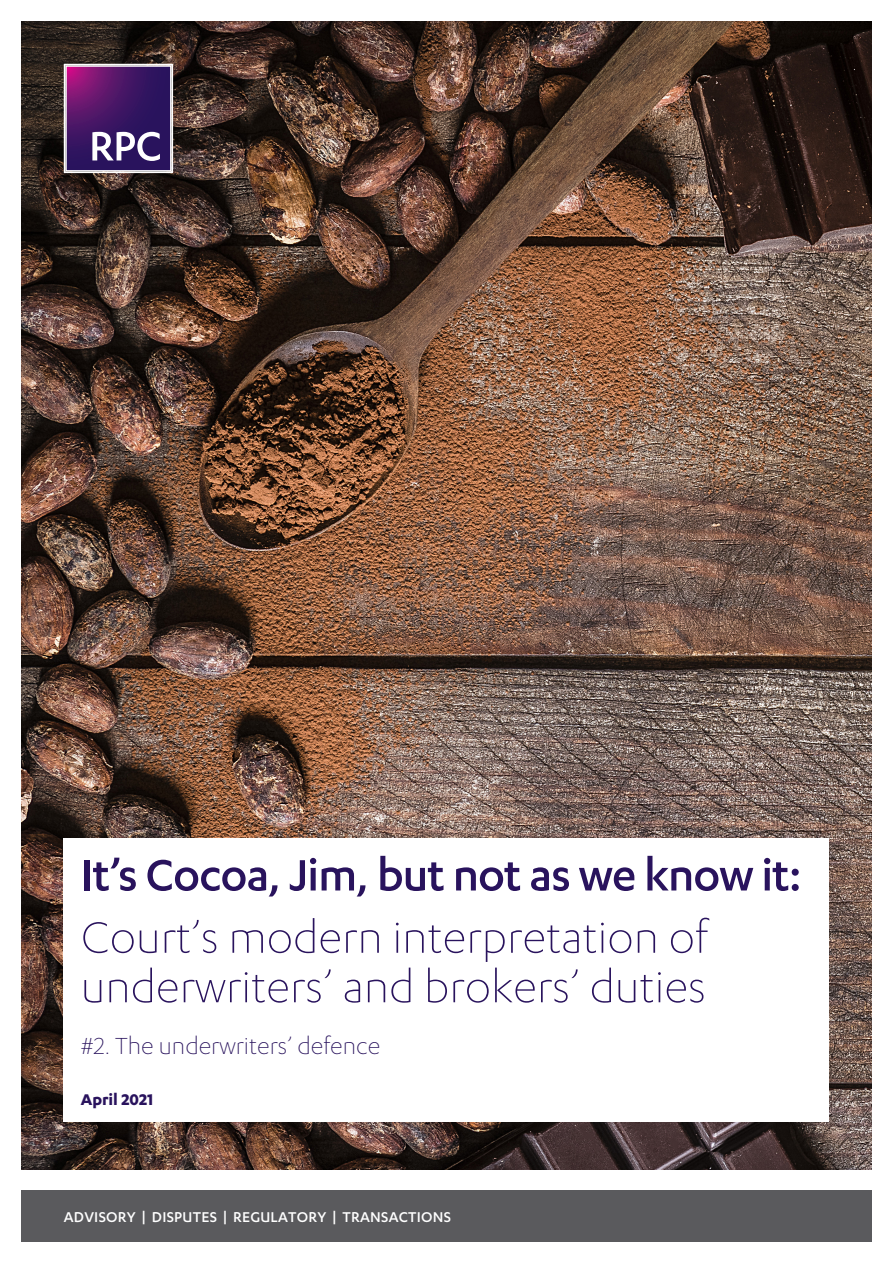
<style>
.page{position:relative;width:893px;height:1263px;background:#fff}
.page>*{position:absolute;margin:0;border:0;box-sizing:border-box;transform-origin:0 0}
.Sub-title__20pt{font:300 51px/49.5px "Karbon";color:#29135d}
.Body{font:500 51px "Karbon";letter-spacing:-.02em;color:#29135d}
.Sub-title__20pt-2{font:300 27px "Karbon";color:#29135d}
.Date_style_-_front_c{font:700 18px "Karbon";color:#29135d}
.t1{font:500 16.5px "Karbon";letter-spacing:.015em;color:#fff}
</style>
<div class="page">
<div style="left:21px;top:1191px;width:851px;height:51px;background:#5a5a5d"></div>
<img style="left:21px;top:21px;width:851px;height:1148px">
<div style="left:64px;top:839px;width:765px;height:283px;background:#fff"></div>
<svg style="left:63px;top:63px;width:111px;height:111px;background:#613c7b"></svg>
<p class="Body" style="left:81px;top:846px;width:722px">It’s Cocoa, Jim, but not as we know it:</p>
<p class="Sub-title__20pt" style="left:81px;top:911px;width:628px">Court’s modern interpretation of underwriters’ and brokers’ duties</p>
<p class="Sub-title__20pt-2" style="left:81px;top:1031px;width:301px">#2. The underwriters’ defence</p>
<p class="Date_style_-_front_c" style="left:81px;top:1089px;width:74px">April 2021</p>
<p class="t1" style="left:64px;top:1208px;width:389px">ADVISORY | DISPUTES | REGULATORY | TRANSACTIONS</p>
</div>
